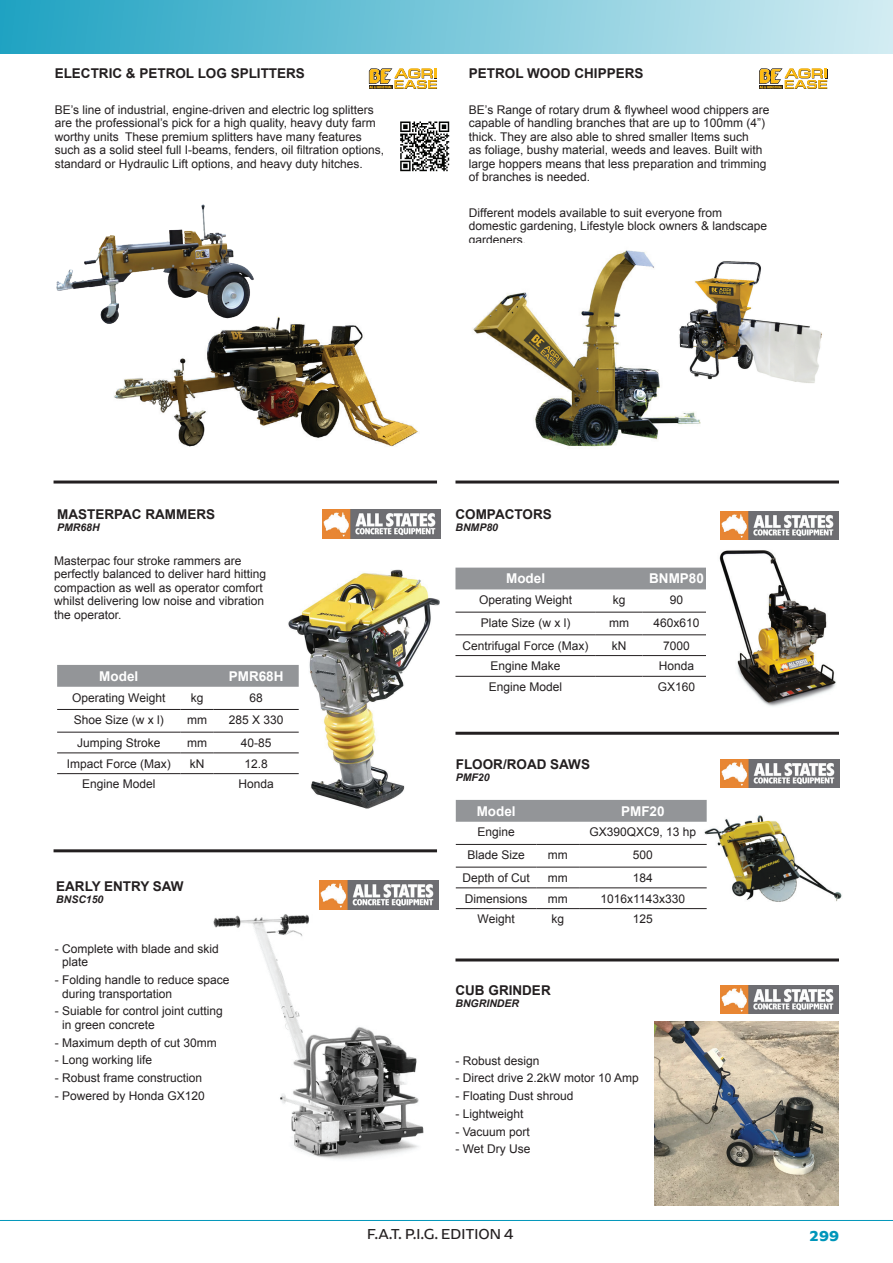
<style>
.page{position:relative;width:893px;height:1263px;background:#fff}
.page>*{position:absolute;margin:0;border:0;box-sizing:border-box;transform-origin:0 0}
.t1{font:15px "Arpona Sans";color:#231f20}
.t2{font:700 15px "Arpona Sans";color:#0096ba}
.t3{font:700 13.5px "Arial";color:#231f20}
.t4{font:700 13.5px "Arial";color:#fff}
.t5{font:12px/13.5px "Arial";color:#231f20}
.t6{font:italic 700 10.5px "Arial";color:#231f20}
</style>
<div class="page">
<div style="left:0;top:0;width:893px;height:54px;background:linear-gradient(to right,#1fa2c2,#d3ecf3)"></div>
<hr style="left:0;top:1220px;width:893px;height:1px;background:#0096ba">
<img style="left:114px;top:316px;width:304px;height:131px">
<img style="left:473px;top:250px;width:228px;height:197px">
<svg style="left:369px;top:68px;width:68px;height:21px"></svg>
<svg style="left:759px;top:68px;width:68px;height:21px"></svg>
<img style="left:56px;top:204px;width:216px;height:125px">
<img style="left:676px;top:255px;width:146px;height:139px">
<img style="left:400px;top:121px;width:50px;height:51px">
<hr style="left:54px;top:480px;width:383px;height:3px;background:#231f20">
<hr style="left:455px;top:732px;width:384px;height:3px;background:#231f20">
<hr style="left:455px;top:958px;width:384px;height:3px;background:#231f20">
<hr style="left:54px;top:849px;width:383px;height:3px;background:#231f20">
<hr style="left:455px;top:480px;width:384px;height:3px;background:#231f20">
<img style="left:267px;top:569px;width:173px;height:239px">
<div style="left:57px;top:665px;width:242px;height:22px;background:#939598"></div>
<hr style="left:57px;top:709px;width:123px;height:1px;background:#231f20">
<hr style="left:180px;top:709px;width:34px;height:1px;background:#231f20">
<hr style="left:214px;top:709px;width:85px;height:1px;background:#231f20">
<hr style="left:57px;top:732px;width:123px;height:1px;background:#231f20">
<hr style="left:180px;top:732px;width:34px;height:1px;background:#231f20">
<hr style="left:214px;top:732px;width:85px;height:1px;background:#231f20">
<hr style="left:57px;top:753px;width:123px;height:1px;background:#231f20">
<hr style="left:180px;top:753px;width:34px;height:1px;background:#231f20">
<hr style="left:214px;top:753px;width:85px;height:1px;background:#231f20">
<hr style="left:57px;top:773px;width:123px;height:1px;background:#231f20">
<hr style="left:180px;top:773px;width:34px;height:1px;background:#231f20">
<hr style="left:214px;top:773px;width:85px;height:1px;background:#231f20">
<img style="left:322px;top:510px;width:119px;height:28px">
<img style="left:213px;top:914px;width:211px;height:245px">
<img style="left:320px;top:881px;width:118px;height:28px">
<div style="left:455px;top:568px;width:251px;height:21px;background:#939598"></div>
<hr style="left:455px;top:612px;width:141px;height:1px;background:#231f20">
<hr style="left:596px;top:612px;width:47px;height:1px;background:#231f20">
<hr style="left:643px;top:612px;width:68px;height:1px;background:#231f20">
<hr style="left:455px;top:635px;width:141px;height:1px;background:#231f20">
<hr style="left:596px;top:635px;width:47px;height:1px;background:#231f20">
<hr style="left:643px;top:635px;width:68px;height:1px;background:#231f20">
<hr style="left:455px;top:655px;width:141px;height:1px;background:#231f20">
<hr style="left:596px;top:655px;width:47px;height:1px;background:#231f20">
<hr style="left:643px;top:655px;width:68px;height:1px;background:#231f20">
<hr style="left:455px;top:676px;width:141px;height:1px;background:#231f20">
<hr style="left:596px;top:676px;width:47px;height:1px;background:#231f20">
<hr style="left:643px;top:676px;width:68px;height:1px;background:#231f20">
<img style="left:707px;top:550px;width:129px;height:157px">
<img style="left:720px;top:511px;width:119px;height:28px">
<img style="left:701px;top:815px;width:141px;height:95px">
<img style="left:721px;top:759px;width:118px;height:29px">
<div style="left:456px;top:800px;width:251px;height:22px;background:#939598"></div>
<hr style="left:456px;top:844px;width:81px;height:1px;background:#231f20">
<hr style="left:537px;top:844px;width:42px;height:1px;background:#231f20">
<hr style="left:579px;top:844px;width:128px;height:1px;background:#231f20">
<hr style="left:456px;top:867px;width:81px;height:1px;background:#231f20">
<hr style="left:537px;top:867px;width:42px;height:1px;background:#231f20">
<hr style="left:579px;top:867px;width:128px;height:1px;background:#231f20">
<hr style="left:456px;top:888px;width:81px;height:1px;background:#231f20">
<hr style="left:537px;top:888px;width:42px;height:1px;background:#231f20">
<hr style="left:579px;top:888px;width:128px;height:1px;background:#231f20">
<hr style="left:456px;top:908px;width:81px;height:1px;background:#231f20">
<hr style="left:537px;top:908px;width:42px;height:1px;background:#231f20">
<hr style="left:579px;top:908px;width:128px;height:1px;background:#231f20">
<img style="left:655px;top:1022px;width:184px;height:183px">
<img style="left:720px;top:985px;width:119px;height:29px">
<p class="t3" style="left:55px;top:64px;width:252px">ELECTRIC &amp; PETROL LOG SPLITTERS</p>
<p class="t3" style="left:469px;top:64px;width:176px">PETROL WOOD CHIPPERS</p>
<p class="t5" style="left:55px;top:103px;width:331px">BE’s line of industrial, engine-driven and electric log splitters are the professional’s pick for a high quality, heavy duty farm worthy units These premium splitters have many features such as a solid steel full I-beams, fenders, oil filtration options, standard or Hydraulic Lift options, and heavy duty hitches.</p>
<p class="t5" style="left:469px;top:103px;width:302px">BE’s Range of rotary drum &amp; flywheel wood chippers are capable of handling branches that are up to 100mm (4”) thick. They are also able to shred smaller Items such<br>as foliage, bushy material, weeds and leaves. Built with large hoppers means that less preparation and trimming of branches is needed.</p>
<p class="t5" style="left:469px;top:206px;width:300px">Different models available to suit everyone from domestic gardening, Lifestyle block owners &amp; landscape gardeners.</p>
<p class="t3" style="left:57px;top:506px;width:159px">MASTERPAC RAMMERS</p>
<p class="t6" style="left:57px;top:521px;width:44px">PMR68H</p>
<p class="t5" style="left:54px;top:554px;width:225px">Masterpac four stroke rammers are perfectly balanced to deliver hard hitting compaction as well as operator comfort whilst delivering low noise and vibration to the operator.</p>
<p class="t4" style="left:99px;top:667px;width:41px">Model</p>
<p class="t4" style="left:229px;top:667px;width:56px">PMR68H</p>
<p class="t5" style="left:72px;top:691px;width:95px">Operating Weight</p>
<p class="t5" style="left:191px;top:691px;width:14px">kg</p>
<p class="t5" style="left:250px;top:691px;width:15px">68</p>
<p class="t5" style="left:74px;top:713px;width:92px">Shoe Size (w x l)</p>
<p class="t5" style="left:187px;top:713px;width:21px">mm</p>
<p class="t5" style="left:229px;top:713px;width:56px">285 X 330</p>
<p class="t5" style="left:77px;top:736px;width:85px">Jumping Stroke</p>
<p class="t5" style="left:187px;top:736px;width:21px">mm</p>
<p class="t5" style="left:241px;top:736px;width:32px">40-85</p>
<p class="t5" style="left:67px;top:757px;width:106px">Impact Force (Max)</p>
<p class="t5" style="left:190px;top:757px;width:16px">kN</p>
<p class="t5" style="left:245px;top:757px;width:25px">12.8</p>
<p class="t5" style="left:82px;top:777px;width:75px">Engine Model</p>
<p class="t5" style="left:239px;top:777px;width:37px">Honda</p>
<p class="t3" style="left:56px;top:877px;width:129px">EARLY ENTRY SAW</p>
<p class="t6" style="left:56px;top:892px;width:49px">BNSC150</p>
<p class="t5" style="left:62px;top:942px;width:158px;text-indent:-8px">- Complete with blade and skid plate</p>
<p class="t5" style="left:62px;top:973px;width:169px;text-indent:-8px">- Folding handle to reduce space during transportation</p>
<p class="t5" style="left:62px;top:1004px;width:162px;text-indent:-8px">- Suiable for control joint cutting in green concrete</p>
<p class="t5" style="left:55px;top:1036px;width:164px">- Maximum depth of cut 30mm</p>
<p class="t5" style="left:55px;top:1053px;width:99px">- Long working life</p>
<p class="t5" style="left:55px;top:1071px;width:149px">- Robust frame construction</p>
<p class="t5" style="left:55px;top:1089px;width:152px">- Powered by Honda GX120</p>
<p class="t3" style="left:455px;top:506px;width:98px">COMPACTORS</p>
<p class="t6" style="left:455px;top:521px;width:44px">BNMP80</p>
<p class="t4" style="left:506px;top:570px;width:41px">Model</p>
<p class="t4" style="left:649px;top:570px;width:56px">BNMP80</p>
<p class="t5" style="left:479px;top:593px;width:95px">Operating Weight</p>
<p class="t5" style="left:613px;top:593px;width:14px">kg</p>
<p class="t5" style="left:670px;top:593px;width:15px">90</p>
<p class="t5" style="left:481px;top:616px;width:91px">Plate Size (w x l)</p>
<p class="t5" style="left:609px;top:616px;width:21px">mm</p>
<p class="t5" style="left:654px;top:616px;width:48px">460x610</p>
<p class="t5" style="left:463px;top:639px;width:128px">Centrifugal Force (Max)</p>
<p class="t5" style="left:612px;top:639px;width:16px">kN</p>
<p class="t5" style="left:663px;top:639px;width:28px">7000</p>
<p class="t5" style="left:491px;top:659px;width:72px">Engine Make</p>
<p class="t5" style="left:659px;top:659px;width:37px">Honda</p>
<p class="t5" style="left:489px;top:680px;width:75px">Engine Model</p>
<p class="t5" style="left:658px;top:680px;width:39px">GX160</p>
<p class="t3" style="left:456px;top:755px;width:136px">FLOOR/ROAD SAWS</p>
<p class="t6" style="left:456px;top:770px;width:35px">PMF20</p>
<p class="t4" style="left:477px;top:802px;width:41px">Model</p>
<p class="t4" style="left:621px;top:802px;width:45px">PMF20</p>
<p class="t5" style="left:477px;top:826px;width:39px">Engine</p>
<p class="t5" style="left:589px;top:826px;width:108px">GX390QXC9, 13 hp</p>
<p class="t5" style="left:467px;top:848px;width:59px">Blade Size</p>
<p class="t5" style="left:548px;top:848px;width:21px">mm</p>
<p class="t5" style="left:633px;top:848px;width:22px">500</p>
<p class="t5" style="left:462px;top:871px;width:69px">Depth of Cut</p>
<p class="t5" style="left:548px;top:871px;width:21px">mm</p>
<p class="t5" style="left:633px;top:871px;width:22px">184</p>
<p class="t5" style="left:465px;top:892px;width:64px">Dimensions</p>
<p class="t5" style="left:548px;top:892px;width:21px">mm</p>
<p class="t5" style="left:601px;top:892px;width:86px">1016x1143x330</p>
<p class="t5" style="left:478px;top:912px;width:39px">Weight</p>
<p class="t5" style="left:551px;top:912px;width:14px">kg</p>
<p class="t5" style="left:633px;top:912px;width:22px">125</p>
<p class="t3" style="left:455px;top:981px;width:97px">CUB GRINDER</p>
<p class="t6" style="left:455px;top:997px;width:65px">BNGRINDER</p>
<p class="t5" style="left:455px;top:1054px;width:86px">- Robust design</p>
<p class="t5" style="left:455px;top:1071px;width:185px">- Direct drive 2.2kW motor 10 Amp</p>
<p class="t5" style="left:455px;top:1089px;width:120px">- Floating Dust shroud</p>
<p class="t5" style="left:455px;top:1107px;width:70px">- Lightweight</p>
<p class="t5" style="left:455px;top:1125px;width:76px">- Vacuum port</p>
<p class="t5" style="left:455px;top:1142px;width:77px">- Wet Dry Use</p>
<p class="t1" style="left:367px;top:1224px;width:148px">F.A.T. P.I.G. EDITION 4</p>
<p class="t2" style="left:810px;top:1227px;width:31px">299</p>
</div>
